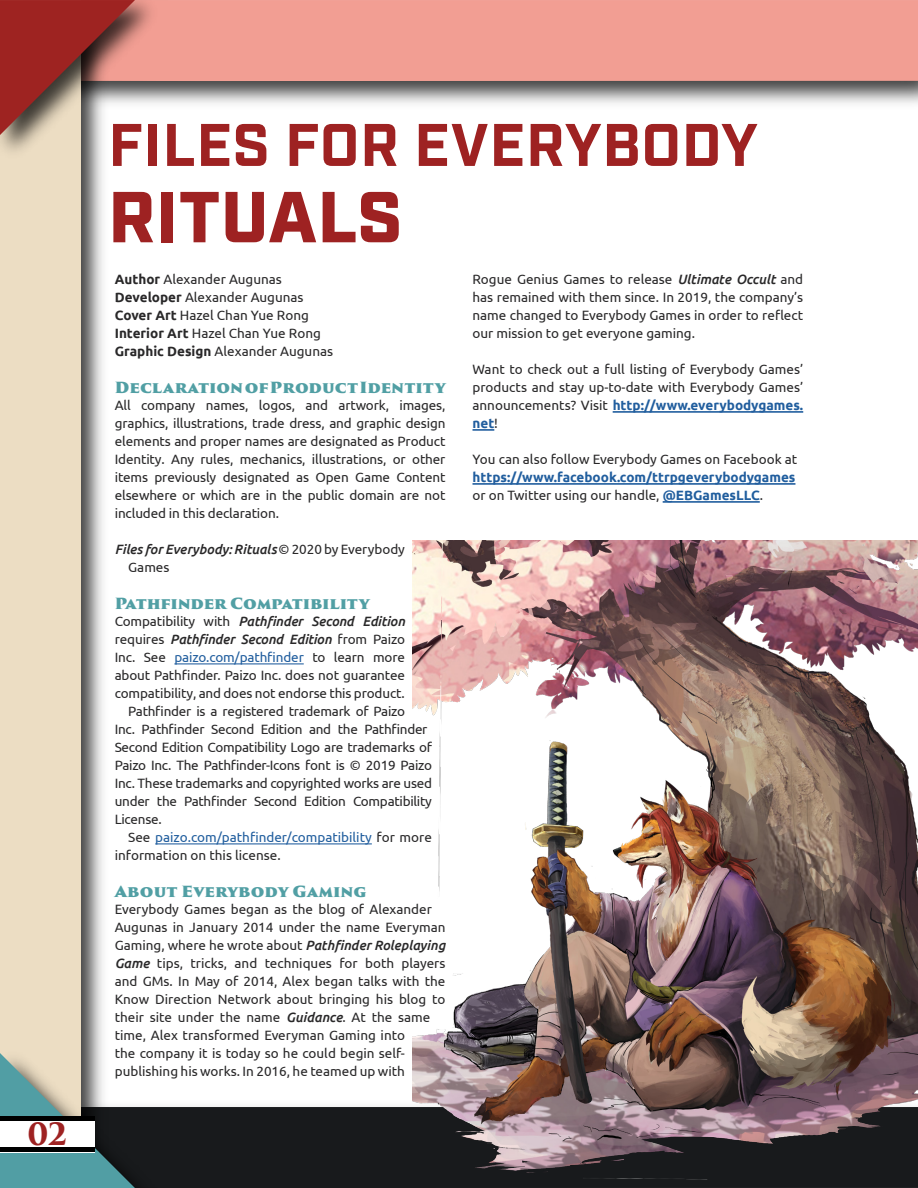
<style>
.page{position:relative;width:918px;height:1188px;background:#fff}
.page>*{position:absolute;margin:0;border:0;box-sizing:border-box;transform-origin:0 0}
.t1{font:900 72px "Industry";letter-spacing:.01em;color:#9e2222}
.t2{font:700 60px "Industry";letter-spacing:.01em;color:#9e2222}
.t3{font:700 30px "Trajan Pro 3";color:#9e2222}
.t4{font:900 15px "Trajan Pro 3";letter-spacing:-.005em;color:#519fa4}
.t5{font:13.5px/18px "Ubuntu";color:#292829;text-align:justify}
.t6{font:13.5px "Ubuntu";letter-spacing:-.02em;color:#292829}
.t7{font:italic 500 13.5px/18px "Ubuntu";letter-spacing:-.01em;color:#292829}
.t8{font:13.5px "Ubuntu";color:#215e9e}
.t9{font:700 13.5px/18px "Ubuntu";color:#215e9e}
.s1{font-weight:700}
.s2{font-weight:400;font-style:normal}
.s3{color:#292829}
.s4{font-weight:500;font-style:italic}
.s5{font-weight:700;color:#215e9e}
.s6{font-weight:400;color:#292829}
</style>
<div class="page">
<hr style="left:174px;top:663px;width:130px;height:1px;background:#215e9e">
<hr style="left:155px;top:843px;width:217px;height:1px;background:#215e9e">
<hr style="left:613px;top:411px;width:190px;height:2px;background:#215e9e">
<hr style="left:473px;top:429px;width:21px;height:2px;background:#215e9e">
<hr style="left:473px;top:483px;width:322px;height:2px;background:#215e9e">
<hr style="left:663px;top:501px;width:97px;height:2px;background:#215e9e">
<div style="left:168px;top:1107px;width:750px;height:81px;background:#181a1c"></div>
<img style="left:168px;top:81px;width:750px;height:23px">
<div style="left:168px;top:0;width:750px;height:81px;background:#f29e93"></div>
<img style="left:81px;top:168px;width:22px;height:873px">
<div style="left:0;top:168px;width:81px;height:873px;background:#ecddc3"></div>
<img style="left:0;top:0;width:168px;height:168px">
<svg style="left:0;top:0;width:135px;height:135px"></svg>
<img style="left:0;top:1041px;width:168px;height:147px">
<svg style="left:0;top:1053px;width:135px;height:135px"></svg>
<div style="left:0;top:1116px;width:95px;height:36px;background:#fff"></div>
<div style="left:0;top:1116px;width:94px;height:5px;background:#000"></div>
<hr style="left:0;top:1148px;width:94px;height:4px;background:#000">
<img style="left:413px;top:540px;width:505px;height:639px">
<h3 class="t3" style="left:27px;top:1111px;width:41px">02</h3>
<h2 class="t2" style="left:108px;top:109px;width:651px">FILES FOR EVERYBODY</h2>
<h1 class="t1" style="left:108px;top:174px;width:295px">RITUALS</h1>
<p class="t5" style="left:115px;top:270px;width:220px;text-align:left"><span class="s1">Author</span> Alexander Augunas<br><span class="s1">Developer</span> Alexander Augunas<br><span class="s1">Cover Art</span> Hazel Chan Yue Rong<br><span class="s1">Interior Art</span> Hazel Chan Yue Rong<br><span class="s1">Graphic Design</span> Alexander Augunas</p>
<p class="t4" style="left:115px;top:376px;width:332px">Declaration of Product Identity</p>
<p class="t5" style="left:115px;top:396px;width:332px">All company names, logos, and artwork, images, graphics, illustrations, trade dress, and graphic design elements and proper names are designated as Product Identity. Any rules, mechanics, illustrations, or other items previously designated as Open Game Content elsewhere or which are in the public domain are not included in this declaration.</p>
<p class="t7" style="left:128px;top:540px;width:278px;text-indent:-14px">Files for Everybody: Rituals <span class="s2">© 2020 by Everybody<br>Games</span></p>
<p class="t4" style="left:115px;top:592px;width:256px">Pathfinder Compatibility</p>
<p class="t7" style="left:115px;top:612px;width:292px"><span class="s2">Compatibility with</span> Pathfinder Second Edition</p>
<p class="t7" style="left:115px;top:630px;width:292px"><span class="s2">requires</span> Pathfinder Second Edition <span class="s2">from Paizo</span></p>
<p class="t8" style="left:115px;top:649px;width:292px"><span class="s3">Inc. See</span> paizo.com/pathfinder <span class="s3">to learn more</span></p>
<p class="t5" style="left:115px;top:666px;width:292px">about Pathfinder. Paizo Inc. does not guarantee</p>
<p class="t5" style="left:115px;top:684px;width:292px">compatibility, and does not endorse this product.</p>
<p class="t6" style="left:128px;top:703px;width:278px">Pathfinder is a registered trademark of Paizo</p>
<p class="t6" style="left:115px;top:721px;width:314px">Inc. Pathfinder Second Edition and the Pathfinder</p>
<p class="t6" style="left:115px;top:739px;width:319px">Second Edition Compatibility Logo are trademarks of</p>
<p class="t6" style="left:115px;top:757px;width:319px">Paizo Inc. The Pathfinder-Icons font is © 2019 Paizo</p>
<p class="t6" style="left:115px;top:775px;width:319px">Inc. These trademarks and copyrighted works are used</p>
<p class="t6" style="left:115px;top:793px;width:319px">under the Pathfinder Second Edition Compatibility</p>
<p class="t6" style="left:115px;top:811px;width:48px">License.</p>
<p class="t8" style="left:128px;top:829px;width:305px"><span class="s3">See</span> paizo.com/pathfinder/compatibility <span class="s3">for more</span></p>
<p class="t5" style="left:115px;top:846px;width:167px">information on this license.</p>
<p class="t4" style="left:115px;top:880px;width:254px">About Everybody Gaming</p>
<p class="t5" style="left:115px;top:900px;width:332px;text-align:left">Everybody Games began as the blog of Alexander Augunas in January 2014 under the name Everyman Gaming, where he wrote about <span class="s4">Pathfinder Roleplaying Game</span> tips, tricks, and techniques for both players and GMs. In May of 2014, Alex began talks with the Know Direction Network about bringing his blog to their site under the name <span class="s4">Guidance</span>. At the same time, Alex transformed Everyman Gaming into<br>the company it is today so he could begin self&shy;publishing his works. In 2016, he teamed up with</p>
<p class="t5" style="left:473px;top:270px;width:332px">Rogue Genius Games to release <span class="s4">Ultimate Occult</span> and has remained with them since. In 2019, the company’s name changed to Everybody Games in order to reflect our mission to get everyone gaming.</p>
<p class="t5" style="left:473px;top:360px;width:332px">Want to check out a full listing of Everybody Games’ products and stay up-to-date with Everybody Games’ announcements? Visit <span class="s5">http://www.everybodygames. net</span>!</p>
<p class="t5" style="left:473px;top:450px;width:326px">You can also follow Everybody Games on Facebook at</p>
<p class="t9" style="left:473px;top:468px;width:324px">https://www.facebook.com/ttrpgeverybodygames <span class="s6">or on Twitter using our handle,</span> @EBGamesLLC<span class="s6">.</span></p>
</div>
